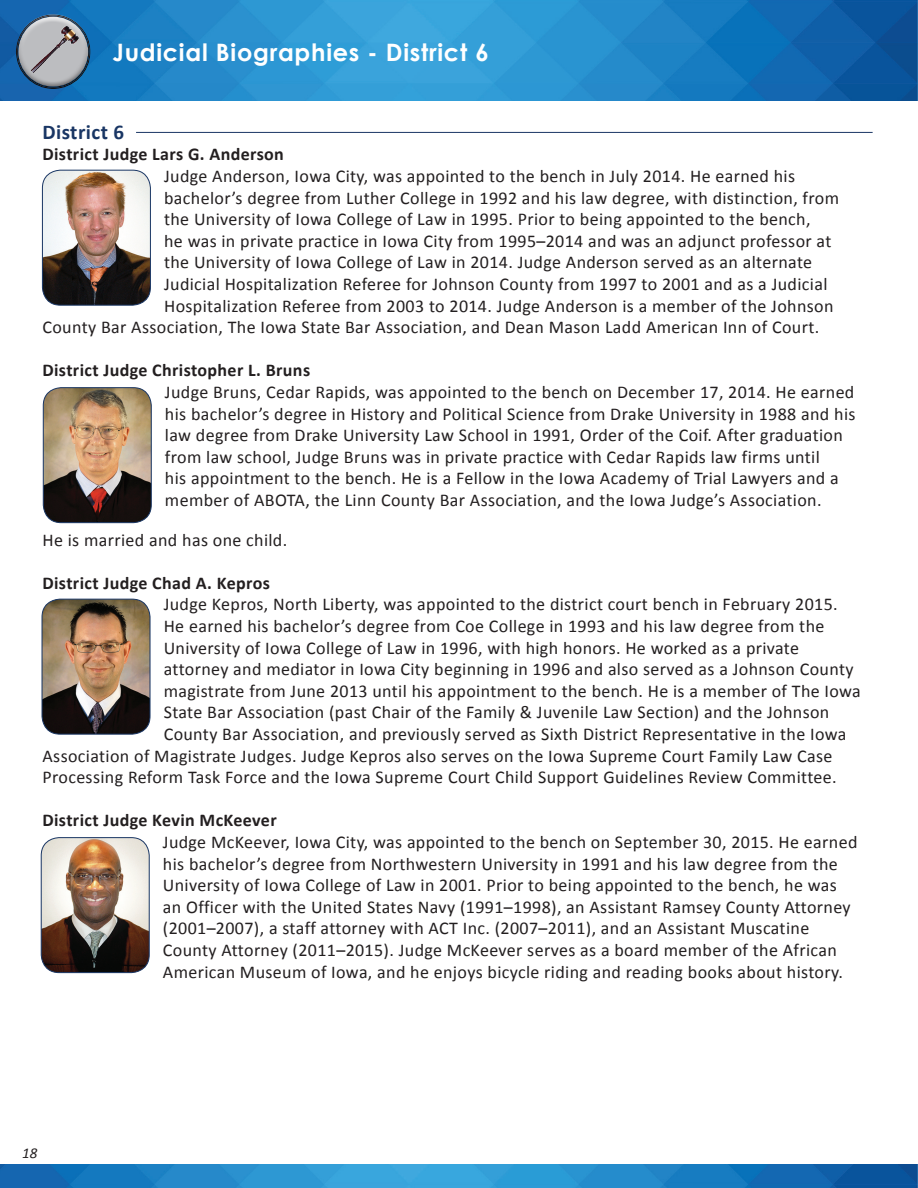
<style>
.page{position:relative;width:918px;height:1188px;background:#fff}
.page>*{position:absolute;margin:0;border:0;box-sizing:border-box;transform-origin:0 0}
.t1{font:700 24px "Century Gothic";letter-spacing:.03em;color:#fff}
.t2{font:700 21px "Calibri";letter-spacing:.02em;color:#193664}
.t3{font:18px/21.6px "Calibri";letter-spacing:.02em;color:#231f20}
.t4{font:700 18px "Calibri";letter-spacing:.02em;color:#231f20}
.t5{font:italic 15px "Calibri";color:#231f20}
</style>
<div class="page">
<img style="left:0;top:0;width:918px;height:101px">
<div style="left:15px;top:13px;width:78px;height:38px;background:#fff;opacity:.75"></div>
<div style="left:15px;top:35px;width:78px;height:56px;background:#231f20;opacity:.75"></div>
<img style="left:24px;top:23px;width:58px;height:58px;border-radius:29px">
<img style="left:0;top:1165px;width:918px;height:23px">
<img style="left:41px;top:838px;width:108px;height:135px">
<div style="left:41px;top:837px;width:108px;height:136px;border:1px solid #193664;border-radius:18px"></div>
<img style="left:42px;top:599px;width:108px;height:135px">
<div style="left:42px;top:599px;width:108px;height:135px;border:1px solid #193664;border-radius:18px"></div>
<img style="left:43px;top:388px;width:108px;height:135px">
<div style="left:43px;top:387px;width:108px;height:136px;border:1px solid #193664;border-radius:18px"></div>
<img style="left:42px;top:170px;width:108px;height:135px">
<div style="left:42px;top:170px;width:109px;height:135px;border:1px solid #193664;border-radius:18px"></div>
<hr style="left:136px;top:132px;width:737px;height:1px;background:#193664">
<h1 class="t1" style="left:112px;top:34px;width:378px">Judicial Biographies - District 6</h1>
<p class="t2" style="left:43px;top:118px;width:83px">District 6</p>
<p class="t4" style="left:43px;top:143px;width:243px">District Judge Lars G. Anderson</p>
<p class="t3" style="left:164px;top:165px;width:633px">Judge Anderson, Iowa City, was appointed to the bench in July 2014. He earned his</p>
<p class="t3" style="left:164px;top:187px;width:676px">bachelor’s degree from Luther College in 1992 and his law degree, with distinction, from</p>
<p class="t3" style="left:164px;top:209px;width:648px">the University of Iowa College of Law in 1995. Prior to being appointed to the bench,</p>
<p class="t3" style="left:164px;top:230px;width:669px">he was in private practice in Iowa City from 1995–2014 and was an adjunct professor at</p>
<p class="t3" style="left:164px;top:252px;width:650px">the University of Iowa College of Law in 2014. Judge Anderson served as an alternate</p>
<p class="t3" style="left:164px;top:273px;width:665px">Judicial Hospitalization Referee for Johnson County from 1997 to 2001 and as a Judicial</p>
<p class="t3" style="left:164px;top:295px;width:671px">Hospitalization Referee from 2003 to 2014. Judge Anderson is a member of the Johnson</p>
<p class="t3" style="left:43px;top:317px;width:778px">County Bar Association, The Iowa State Bar Association, and Dean Mason Ladd American Inn of Court.</p>
<p class="t4" style="left:43px;top:359px;width:269px">District Judge Christopher L. Bruns</p>
<p class="t3" style="left:165px;top:381px;width:692px">Judge Bruns, Cedar Rapids, was appointed to the bench on December 17, 2014. He earned his bachelor’s degree in History and Political Science from Drake University in 1988 and his law degree from Drake University Law School in 1991, Order of the Coif. After graduation from law school, Judge Bruns was in private practice with Cedar Rapids law firms until<br>his appointment to the bench. He is a Fellow in the Iowa Academy of Trial Lawyers and a member of ABOTA, the Linn County Bar Association, and the Iowa Judge’s Association.</p>
<p class="t3" style="left:43px;top:529px;width:246px">He is married and has one child.</p>
<p class="t4" style="left:43px;top:571px;width:229px">District Judge Chad A. Kepros</p>
<p class="t3" style="left:164px;top:594px;width:676px">Judge Kepros, North Liberty, was appointed to the district court bench in February 2015.</p>
<p class="t3" style="left:164px;top:615px;width:662px">He earned his bachelor’s degree from Coe College in 1993 and his law degree from the</p>
<p class="t3" style="left:164px;top:637px;width:637px">University of Iowa College of Law in 1996, with high honors. He worked as a private</p>
<p class="t3" style="left:164px;top:659px;width:691px">attorney and mediator in Iowa City beginning in 1996 and also served as a Johnson County</p>
<p class="t3" style="left:164px;top:680px;width:699px">magistrate from June 2013 until his appointment to the bench. He is a member of The Iowa</p>
<p class="t3" style="left:164px;top:702px;width:667px">State Bar Association (past Chair of the Family &amp; Juvenile Law Section) and the Johnson</p>
<p class="t3" style="left:164px;top:723px;width:684px">County Bar Association, and previously served as Sixth District Representative in the Iowa</p>
<p class="t3" style="left:43px;top:745px;width:791px">Association of Magistrate Judges. Judge Kepros also serves on the Iowa Supreme Court Family Law Case</p>
<p class="t3" style="left:43px;top:767px;width:796px">Processing Reform Task Force and the Iowa Supreme Court Child Support Guidelines Review Committee.</p>
<p class="t4" style="left:43px;top:809px;width:236px">District Judge Kevin McKeever</p>
<p class="t3" style="left:163px;top:831px;width:696px">Judge McKeever, Iowa City, was appointed to the bench on September 30, 2015. He earned his bachelor’s degree from Northwestern University in 1991 and his law degree from the University of Iowa College of Law in 2001. Prior to being appointed to the bench, he was an Officer with the United States Navy (1991–1998), an Assistant Ramsey County Attorney (2001–2007), a staff attorney with ACT Inc. (2007–2011), and an Assistant Muscatine County Attorney (2011–2015). Judge McKeever serves as a board member of the African American Museum of Iowa, and he enjoys bicycle riding and reading books about history.</p>
<p class="t5" style="left:22px;top:1143px;width:17px">18</p>
</div>
